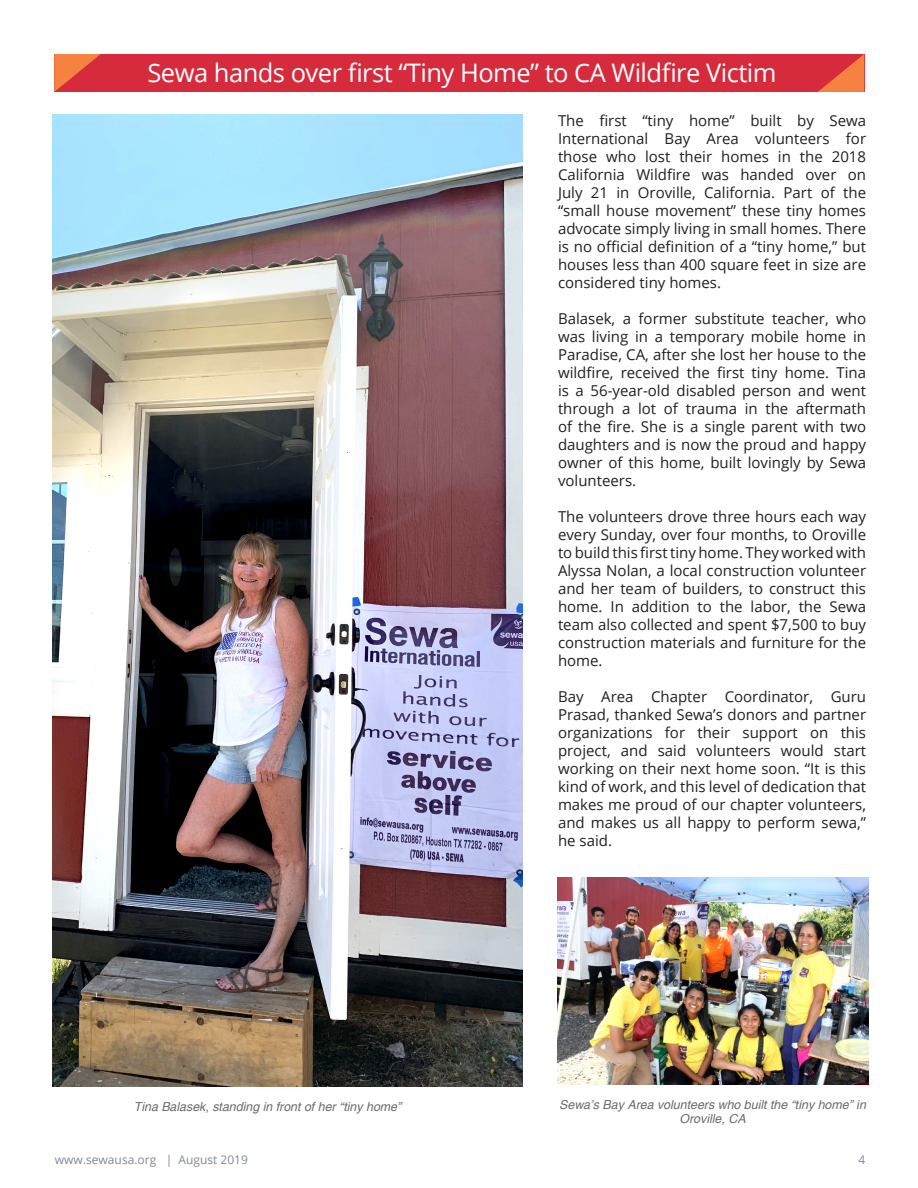
<style>
.page{position:relative;width:918px;height:1188px;background:#fff}
.page>*{position:absolute;margin:0;border:0;box-sizing:border-box;transform-origin:0 0}
.t1{font:25.5px "Open Sans";letter-spacing:-.02em;color:#fff}
.t2{font:15px/18px "Open Sans";color:#231f20;text-align:justify}
.t3{font:italic 12.45px/13.5px "Helvetica";color:#6b6b6b;text-align:center}
.t4{font:12px "Open Sans";color:#7e8a98}
</style>
<div class="page">
<div style="left:54px;top:54px;width:811px;height:38px;background:#d62b3d"></div>
<svg style="left:54px;top:54px;width:47px;height:38px"></svg>
<svg style="left:818px;top:54px;width:46px;height:38px"></svg>
<img style="left:53px;top:114px;width:470px;height:973px">
<img style="left:558px;top:878px;width:311px;height:207px">
<p class="t1" style="left:148px;top:56px;width:630px">Sewa hands over first “Tiny Home” to CA Wildfire Victim</p>
<p class="t2" style="left:558px;top:111px;width:310px">The first “tiny home” built by Sewa International Bay Area volunteers for those who lost their homes in the 2018<br>California Wildfire was handed over on July 21 in Oroville, California. Part of the “small house movement” these tiny homes advocate simply living in small homes. There is no official definition of a “tiny home,” but houses less than 400 square feet in size are considered tiny homes.</p>
<p class="t2" style="left:558px;top:309px;width:310px">Balasek, a former substitute teacher, who was living in a temporary mobile home in Paradise, CA, after she lost her house to the wildfire, received the first tiny home. Tina is a 56-year-old disabled person and went through a lot of trauma in the aftermath of the fire. She is a single parent with two daughters and is now the proud and happy owner of this home, built lovingly by Sewa volunteers.</p>
<p class="t2" style="left:558px;top:507px;width:310px">The volunteers drove three hours each way every Sunday, over four months, to Oroville to build this first tiny home. They worked with Alyssa Nolan, a local construction volunteer and her team of builders, to construct this home. In addition to the labor, the Sewa team also collected and spent $7,500 to buy construction materials and furniture for the home.</p>
<p class="t2" style="left:558px;top:687px;width:310px">Bay Area Chapter Coordinator, Guru Prasad, thanked Sewa’s donors and partner organizations for their support on this project, and said volunteers would start working on their next home soon. “It is this kind of work, and this level of dedication that makes me proud of our chapter volunteers, and makes us all happy to perform sewa,” he said.</p>
<p class="t3" style="left:134px;top:1101px;width:269px">Tina Balasek, standing in front of her “tiny home”</p>
<p class="t3" style="left:559px;top:1099px;width:308px">Sewa’s Bay Area volunteers who built the “tiny home” in<br>Oroville, CA</p>
<p class="t4" style="left:55px;top:1151px;width:194px">www.sewausa.org | August 2019</p>
<p class="t4" style="left:859px;top:1151px;width:8px">4</p>
</div>
